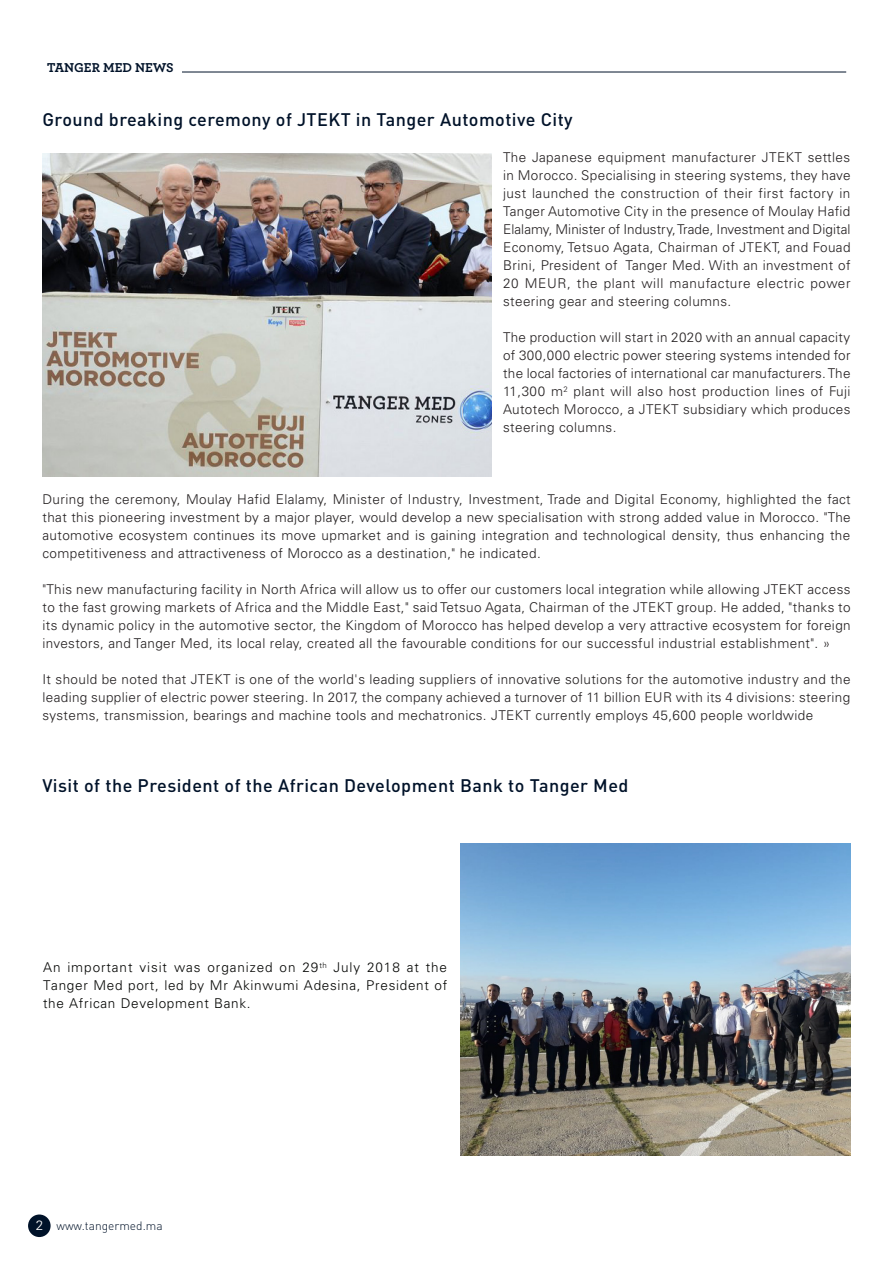
<style>
.page{position:relative;width:893px;height:1263px;background:#fff}
.page>*{position:absolute;margin:0;border:0;box-sizing:border-box;transform-origin:0 0}
.t1{font:500 18px "DIN Pro";letter-spacing:.025em;color:#001229}
.t2{font:300 13.5px/18px "Univers LT Std";letter-spacing:.03em;color:#231f20;text-align:justify}
.t3{font:300 13.5px/18px "Univers LT Std";letter-spacing:.055em;color:#040503;text-align:justify}
.t4{font:700 13.5px "Archer Pro";color:#001229}
.t5{font:300 12px "DIN Pro";color:#001229}
.s1{font-family:"Univers LT Std";font-size:13.5px;color:#fff}
</style>
<div class="page">
<div style="left:28px;top:1214px;width:23px;height:23px;background:#001229;border-radius:50%"></div>
<hr style="left:182px;top:72px;width:664px;height:1px;background:#001229">
<img style="left:43px;top:153px;width:448px;height:324px">
<img style="left:460px;top:844px;width:390px;height:312px">
<p class="t4" style="left:47px;top:57px;width:128px">TANGER MED NEWS</p>
<p class="t1" style="left:43px;top:107px;width:532px">Ground breaking ceremony of JTEKT in Tanger Automotive City</p>
<p class="t2" style="left:503px;top:148px;width:349px">The Japanese equipment manufacturer JTEKT settles in Morocco. Specialising in steering systems, they have just launched the construction of their first factory in Tanger Automotive City in the presence of Moulay Hafid Elalamy, Minister of Industry, Trade, Investment and Digital Economy, Tetsuo Agata, Chairman of JTEKT, and Fouad Brini, President of Tanger Med. With an investment of 20 MEUR, the plant will manufacture electric power steering gear and steering columns.</p>
<p class="t2" style="left:503px;top:328px;width:349px">The production will start in 2020 with an annual capacity of 300,000 electric power steering systems intended for the local factories of international car manufacturers. The 11,300 m<sup>2</sup> plant will also host production lines of Fuji Autotech Morocco, a JTEKT subsidiary which produces steering columns.</p>
<p class="t2" style="left:43px;top:490px;width:810px">During the ceremony, Moulay Hafid Elalamy, Minister of Industry, Investment, Trade and Digital Economy, highlighted the fact that this pioneering investment by a major player, would develop a new specialisation with strong added value in Morocco. "The automotive ecosystem continues its move upmarket and is gaining integration and technological density, thus enhancing the competitiveness and attractiveness of Morocco as a destination," he indicated.</p>
<p class="t2" style="left:43px;top:580px;width:810px">"This new manufacturing facility in North Africa will allow us to offer our customers local integration while allowing JTEKT access to the fast growing markets of Africa and the Middle East," said Tetsuo Agata, Chairman of the JTEKT group. He added, "thanks to its dynamic policy in the automotive sector, the Kingdom of Morocco has helped develop a very attractive ecosystem for foreign investors, and Tanger Med, its local relay, created all the favourable conditions for our successful industrial establishment". »</p>
<p class="t2" style="left:43px;top:670px;width:810px">It should be noted that JTEKT is one of the world's leading suppliers of innovative solutions for the automotive industry and the leading supplier of electric power steering. In 2017, the company achieved a turnover of 11 billion EUR with its 4 divisions: steering systems, transmission, bearings and machine tools and mechatronics. JTEKT currently employs 45,600 people worldwide</p>
<p class="t1" style="left:42px;top:773px;width:588px">Visit of the President of the African Development Bank to Tanger Med</p>
<p class="t3" style="left:43px;top:958px;width:406px">An important visit was organized on 29<sup>th</sup> July 2018 at the Tanger Med port, led by Mr Akinwumi Adesina, President of the African Development Bank.</p>
<p class="t5" style="left:36px;top:1217px;width:128px"><span class="s1">2</span> www.tangermed.ma</p>
</div>
